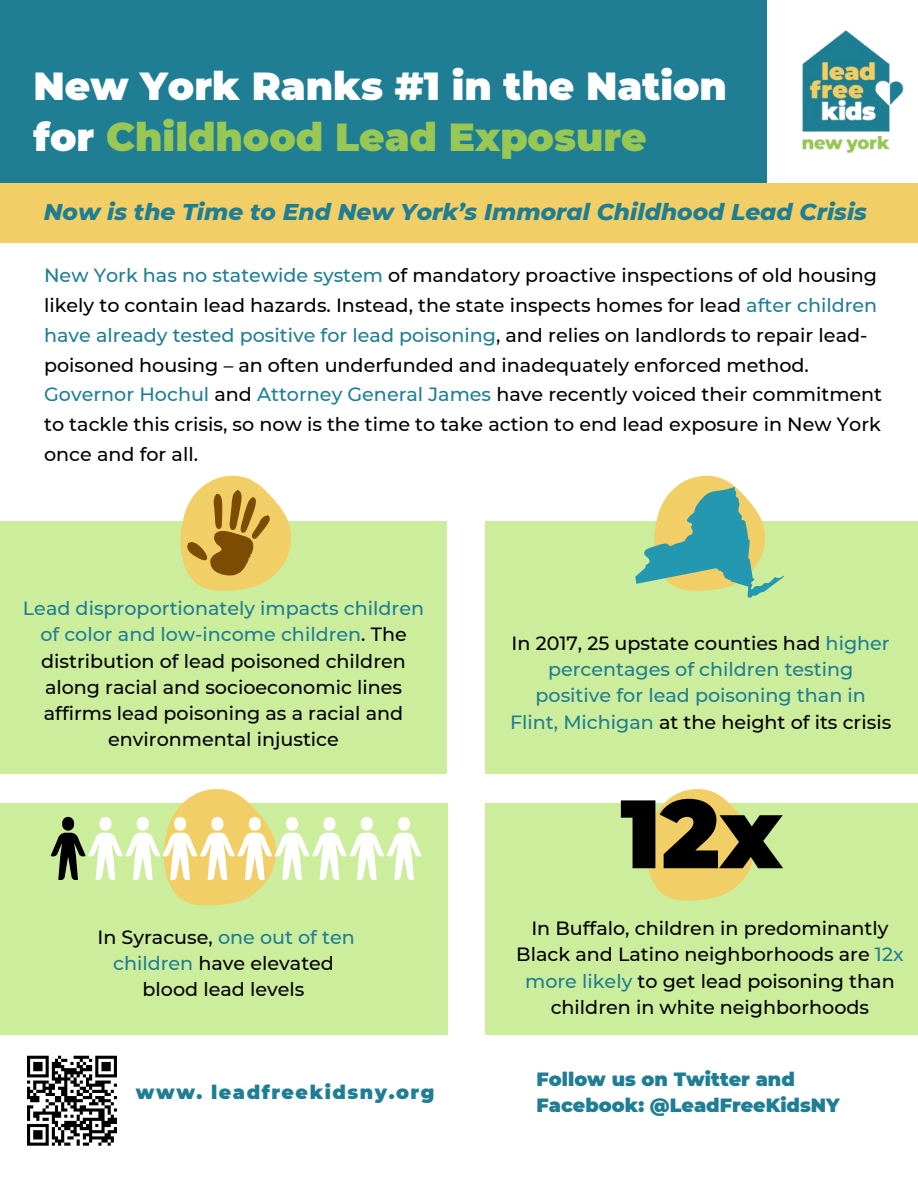
<style>
.page{position:relative;width:918px;height:1188px;background:#fff}
.page>*{position:absolute;margin:0;border:0;box-sizing:border-box;transform-origin:0 0}
.t1{font:900 96.9px "Montserrat";color:#000}
.t2{font:900 39px/51.4px "Montserrat";color:#fff}
.t3{font:italic 800 23.25px "Montserrat";color:#1f7e93}
.t4{font:500 19.2px/26.2px "Montserrat";color:#000;text-align:center}
.t5{font:500 19.2px/26.2px "Montserrat";color:#1f7e93;text-align:center}
.t6{font:900 19.2px/26.2px "Montserrat";color:#1f7e93}
.t7{font:900 19.2px "Montserrat";letter-spacing:.08em;color:#1f7e93}
.s1{color:#98c754}
.s2{color:#1f7e93}
.s3{color:#000}
</style>
<div class="page">
<div style="left:485px;top:521px;width:433px;height:253px;background:#cced9c"></div>
<svg style="left:635px;top:475px;width:149px;height:123px"></svg>
<div style="left:486px;top:803px;width:432px;height:232px;background:#cced9c"></div>
<div style="left:0;top:0;width:766px;height:185px;background:#1f7e93"></div>
<img style="left:802px;top:30px;width:102px;height:123px">
<svg style="left:27px;top:1055px;width:90px;height:91px"></svg>
<div style="left:0;top:521px;width:447px;height:253px;background:#cced9c"></div>
<div style="left:0;top:183px;width:918px;height:60px;background:#f2ce66"></div>
<div style="left:0;top:803px;width:447px;height:232px;background:#cced9c"></div>
<svg style="left:51px;top:789px;width:226px;height:117px"></svg>
<svg style="left:180px;top:475px;width:111px;height:116px"></svg>
<svg style="left:646px;top:789px;width:108px;height:112px"></svg>
<p class="t2" style="left:34px;top:60px;width:695px">New York Ranks #1 in the Nation for <span class="s1">Childhood Lead Exposure</span></p>
<p class="t3" style="left:44px;top:198px;width:825px">Now is the Time to End New York’s Immoral Childhood Lead Crisis</p>
<p class="t4" style="left:44px;top:260px;width:835px;line-height:29.8px;text-align:left"><span class="s2">New York has no statewide system</span> of mandatory proactive inspections of old housing likely to contain lead hazards. Instead, the state inspects homes for lead <span class="s2">after children have already tested positive for lead poisoning</span>, and relies on landlords to repair lead&shy;poisoned housing – an often underfunded and inadequately enforced method.</p>
<p class="t4" style="left:44px;top:380px;width:840px;line-height:29.8px;text-align:justify"><span class="s2">Governor Hochul</span> and <span class="s2">Attorney General James</span> have recently voiced their commitment to tackle this crisis, so now is the time to take action to end lead exposure in New York once and for all.</p>
<p class="t4" style="left:23px;top:595px;width:403px"><span class="s2">Lead disproportionately impacts children of color and low-income children</span>. The distribution of lead poisoned children along racial and socioeconomic lines affirms lead poisoning as a racial and environmental injustice</p>
<p class="t5" style="left:510px;top:630px;width:383px"><span class="s3">In 2017, 25 upstate counties had</span> higher percentages of children testing positive for lead poisoning than in Flint, Michigan <span class="s3">at the height of its crisis</span></p>
<p class="t1" style="left:620px;top:774px;width:163px">12x</p>
<h3 class="t4" style="left:97px;top:924px;width:259px">In Syracuse, <span class="s2">one out of ten children</span> have elevated blood lead levels</h3>
<p class="t4" style="left:516px;top:915px;width:389px">In Buffalo, children in predominantly Black and Latino neighborhoods are <span class="s2">12x more likely</span> to get lead poisoning than children in white neighborhoods</p>
<p class="t7" style="left:136px;top:1080px;width:300px">www. leadfreekidsny.org</p>
<p class="t6" style="left:537px;top:1066px;width:305px">Follow us on Twitter and<br>Facebook: @LeadFreeKidsNY</p>
</div>
